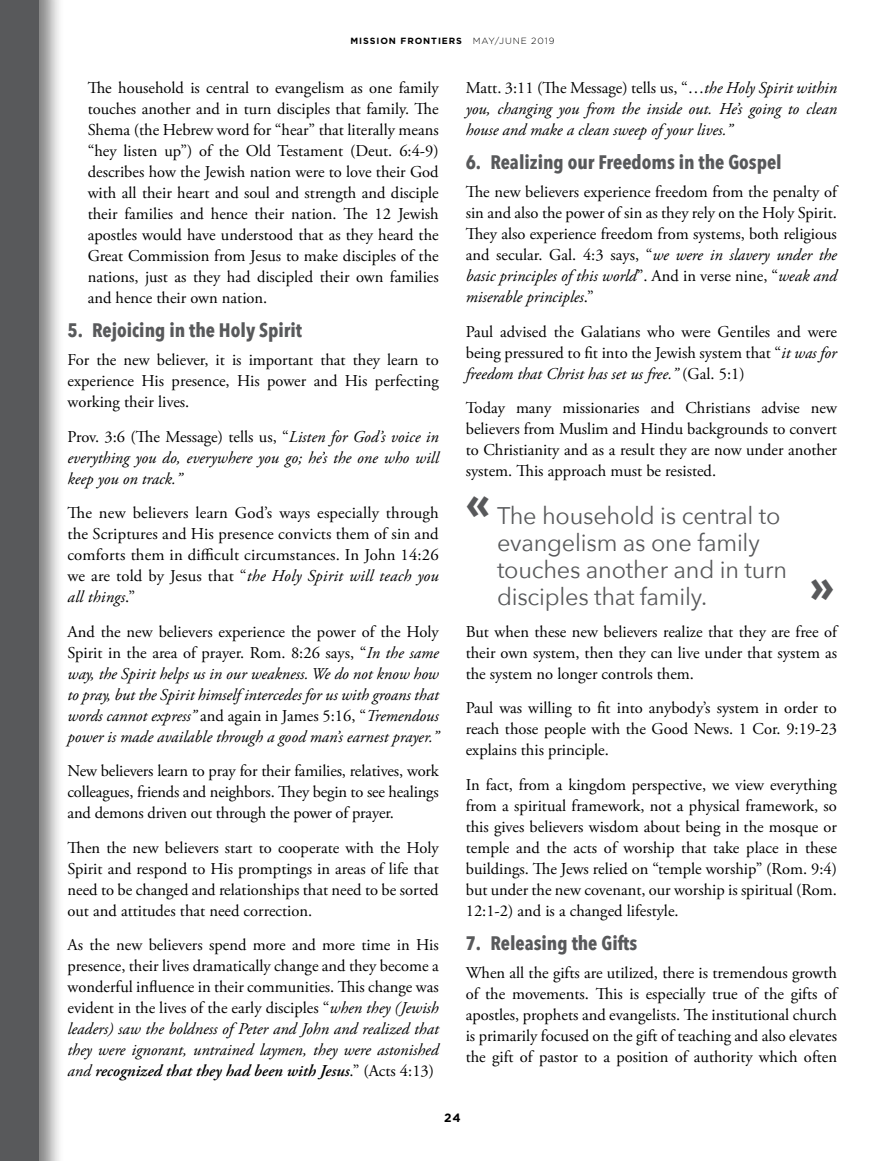
<style>
.page{position:relative;width:891px;height:1161px;background:#fff}
.page>*{position:absolute;margin:0;border:0;box-sizing:border-box;transform-origin:0 0}
.t1{font:700 45px "Avenir Next";color:#58595b}
.t2{font:24px/27px "Avenir Next";letter-spacing:-.01em;color:#58595b}
.t3{font:700 19.5px "Avenir Next Condensed";color:#58595b}
.t4{font:16.5px/21px "Adobe Garamond Pro";color:#000;text-align:justify}
.t5{font:italic 16.5px/21px "Adobe Garamond Pro";color:#000;text-align:justify}
.t6{font:700 12px "Gotham";color:#000}
.t7{font:700 9px "Gotham";letter-spacing:.1em;color:#000}
.s1{font-weight:300}
.s2{font-style:normal}
.s3{font-style:italic}
.s4{font-weight:600;font-style:italic}
</style>
<div class="page">
<div style="left:0;top:0;width:65px;height:1161px;background:#000;opacity:.5"></div>
<div style="left:0;top:0;width:39px;height:1161px;background:#58595b"></div>
<p class="t7" style="left:351px;top:35px;width:205px">MISSION FRONTIERS <span class="s1">MAY/JUNE 2019</span></p>
<p class="t4" style="left:88px;top:78px;width:353px">The household is central to evangelism as one family touches another and in turn disciples that family. The Shema (the Hebrew word for “hear” that literally means “hey listen up”) of the Old Testament (Deut. 6:4-9) describes how the Jewish nation were to love their God with all their heart and soul and strength and disciple their families and hence their nation. The 12 Jewish apostles would have understood that as they heard the Great Commission from Jesus to make disciples of the nations, just as they had discipled their own families and hence their own nation.</p>
<p class="t3" style="left:68px;top:319px;width:236px">5. Rejoicing in the Holy Spirit</p>
<p class="t4" style="left:68px;top:350px;width:373px">For the new believer, it is important that they learn to experience His presence, His power and His perfecting working their lives.</p>
<p class="t5" style="left:68px;top:426px;width:373px"><span class="s2">Prov. 3:6 (The Message) tells us, “</span>Listen for God’s voice in everything you do, everywhere you go; he’s the one who will keep you on track.”</p>
<p class="t4" style="left:68px;top:503px;width:373px">The new believers learn God’s ways especially through the Scriptures and His presence convicts them of sin and comforts them in difficult circumstances. In John 14:26 we are told by Jesus that “<span class="s3">the Holy Spirit will teach you all things</span>.”</p>
<p class="t5" style="left:68px;top:621px;width:373px"><span class="s2">And the new believers experience the power of the Holy Spirit in the area of prayer. Rom. 8:26 says, “</span>In the same way, the Spirit helps us in our weakness. We do not know how to pray, but the Spirit himself intercedes for us with groans that words cannot express” <span class="s2">and again in James 5:16, “</span>Tremendous power is made available through a good man’s earnest prayer.”</p>
<p class="t4" style="left:68px;top:761px;width:373px">New believers learn to pray for their families, relatives, work colleagues, friends and neighbors. They begin to see healings and demons driven out through the power of prayer.</p>
<p class="t4" style="left:68px;top:838px;width:373px">Then the new believers start to cooperate with the Holy Spirit and respond to His promptings in areas of life that need to be changed and relationships that need to be sorted out and attitudes that need correction.</p>
<p class="t4" style="left:68px;top:935px;width:373px">As the new believers spend more and more time in His presence, their lives dramatically change and they become a wonderful influence in their communities. This change was evident in the lives of the early disciples “<span class="s3">when they (Jewish leaders) saw the boldness of Peter and John and realized that they were ignorant, untrained laymen, they were astonished and</span> <span class="s4">recognized that they had been with Jesus</span>.” (Acts 4:13)</p>
<p class="t5" style="left:466px;top:78px;width:373px"><span class="s2">Matt. 3:11 (The Message) tells us, “…</span>the Holy Spirit within you, changing you from the inside out. He’s going to clean house and make a clean sweep of your lives.”</p>
<p class="t3" style="left:466px;top:151px;width:318px">6. Realizing our Freedoms in the Gospel</p>
<p class="t4" style="left:466px;top:182px;width:373px">The new believers experience freedom from the penalty of sin and also the power of sin as they rely on the Holy Spirit.<br>They also experience freedom from systems, both religious and secular. Gal. 4:3 says, “<span class="s3">we were in slavery under the basic principles of this world</span>”. And in verse nine, “<span class="s3">weak and miserable principles</span>.”</p>
<p class="t4" style="left:466px;top:322px;width:373px">Paul advised the Galatians who were Gentiles and were being pressured to fit into the Jewish system that “<span class="s3">it was for freedom that Christ has set us free.”</span> (Gal. 5:1)</p>
<p class="t4" style="left:466px;top:398px;width:373px">Today many missionaries and Christians advise new believers from Muslim and Hindu backgrounds to convert to Christianity and as a result they are now under another system. This approach must be resisted.</p>
<h2 class="t2" style="left:497px;top:501px;width:291px;text-indent:-31px"><sup>«</sup> The household is central to evangelism as one family touches another and in turn disciples that family.</h2>
<h1 class="t1" style="left:810px;top:546px;width:26px">»</h1>
<p class="t4" style="left:466px;top:622px;width:373px">But when these new believers realize that they are free of their own system, then they can live under that system as the system no longer controls them.</p>
<p class="t4" style="left:466px;top:698px;width:373px">Paul was willing to fit into anybody’s system in order to reach those people with the Good News. 1 Cor. 9:19-23 explains this principle.</p>
<p class="t4" style="left:466px;top:775px;width:373px">In fact, from a kingdom perspective, we view everything from a spiritual framework, not a physical framework, so this gives believers wisdom about being in the mosque or temple and the acts of worship that take place in these buildings. The Jews relied on “temple worship” (Rom. 9:4) but under the new covenant, our worship is spiritual (Rom.<br>12:1-2) and is a changed lifestyle.</p>
<p class="t3" style="left:466px;top:931px;width:173px">7. Releasing the Gifts</p>
<p class="t4" style="left:466px;top:963px;width:373px">When all the gifts are utilized, there is tremendous growth of the movements. This is especially true of the gifts of apostles, prophets and evangelists. The institutional church is primarily focused on the gift of teaching and also elevates the gift of pastor to a position of authority which often</p>
<p class="t6" style="left:444px;top:1110px;width:18px">24</p>
</div>
